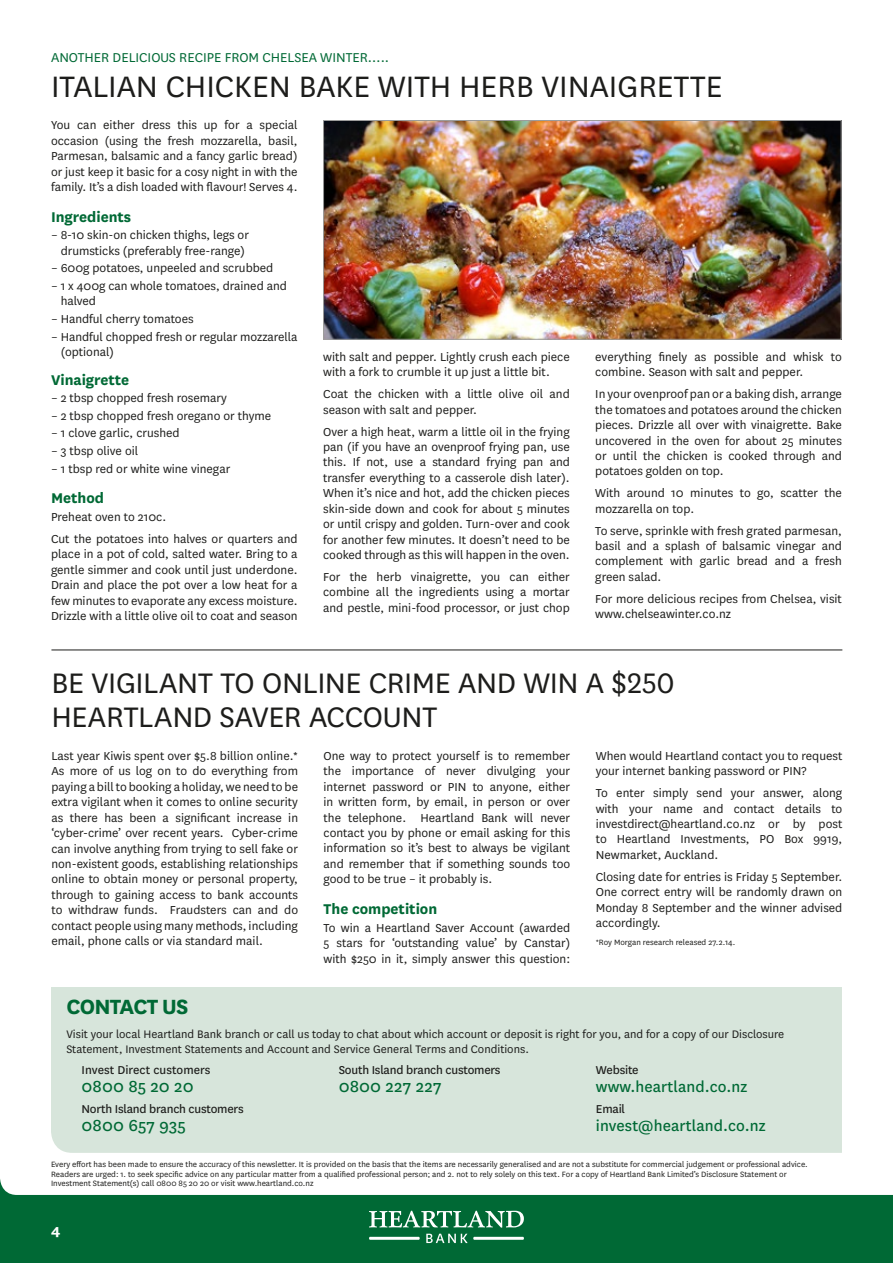
<style>
.page{position:relative;width:893px;height:1263px;background:#fff}
.page>*{position:absolute;margin:0;border:0;box-sizing:border-box;transform-origin:0 0}
.t1{font:34.5px "National";color:#1d1d1b}
.t2{font:33px/34.5px "National";letter-spacing:-.01em;color:#1d1d1b}
.t3{font:700 24px "National";letter-spacing:-.03em;color:#006935}
.t4{font:18.75px "National";letter-spacing:.005em;color:#006935}
.t5{font:17.4px "National";letter-spacing:.005em;color:#006935}
.t6{font:700 16.5px "National";color:#006935}
.t7{font:700 16.5px "National";color:#fff}
.t8{font:15px "National";color:#006935}
.t9{font:13.5px/15.5px "National";color:#1d1d1b;text-align:justify}
.t10{font:13.35px "National";letter-spacing:-.015em;color:#1d1d1b}
.t11{font:13.35px "National";letter-spacing:.005em;color:#1d1d1b}
.t12{font:12.75px/15px "National";color:#1d1d1b}
.t13{font:9px/9.8px "National";color:#1d1d1b}
</style>
<div class="page">
<svg style="left:0;top:1179px;width:893px;height:84px;fill:#006935"></svg>
<div style="left:51px;top:987px;width:791px;height:166px;background:#d7e5db"></div>
<svg style="left:369px;top:1211px;width:155px;height:16px"></svg>
<svg style="left:426px;top:1234px;width:42px;height:9px"></svg>
<hr style="left:473px;top:1237px;width:51px;height:3px;background:#fff">
<hr style="left:369px;top:1237px;width:51px;height:3px;background:#fff">
<hr style="left:51px;top:650px;width:791px;height:1px;background:#1d1d1b">
<img style="left:325px;top:122px;width:515px;height:216px">
<div style="left:323px;top:120px;width:519px;height:220px;border:1px solid #9d9d9c"></div>
<p class="t8" style="left:51px;top:48px;width:340px">ANOTHER DELICIOUS RECIPE FROM CHELSEA WINTER…..</p>
<h1 class="t1" style="left:51px;top:64px;width:673px">ITALIAN CHICKEN BAKE WITH HERB VINAIGRETTE</h1>
<p class="t9" style="left:51px;top:117px;width:248px">You can either dress this up for a special occasion (using the fresh mozzarella, basil, Parmesan, balsamic and a fancy garlic bread) or just keep it basic for a cosy night in with the family. It’s a dish loaded with flavour! Serves 4.</p>
<p class="t6" style="left:51px;top:205px;width:82px">Ingredients</p>
<p class="t9" style="left:51px;top:227px;width:199px;text-align:center">– 8-10 skin-on chicken thighs, legs or drumsticks (preferably free-range)</p>
<p class="t9" style="left:51px;top:260px;width:224px">– 600g potatoes, unpeeled and scrubbed</p>
<p class="t9" style="left:61px;top:277px;width:228px;text-indent:-10px">– 1 x 400g can whole tomatoes, drained and halved</p>
<p class="t9" style="left:51px;top:311px;width:144px">– Handful cherry tomatoes</p>
<p class="t9" style="left:61px;top:328px;width:238px;text-indent:-10px">– Handful chopped fresh or regular mozzarella (optional)</p>
<p class="t6" style="left:51px;top:368px;width:80px">Vinaigrette</p>
<p class="t9" style="left:51px;top:390px;width:177px">– 2 tbsp chopped fresh rosemary</p>
<p class="t9" style="left:51px;top:407px;width:222px">– 2 tbsp chopped fresh oregano or thyme</p>
<p class="t9" style="left:51px;top:425px;width:130px">– 1 clove garlic, crushed</p>
<p class="t9" style="left:51px;top:442px;width:89px">– 3 tbsp olive oil</p>
<p class="t9" style="left:51px;top:460px;width:181px">– 1 tbsp red or white wine vinegar</p>
<p class="t6" style="left:51px;top:487px;width:55px">Method</p>
<p class="t9" style="left:51px;top:505px;width:248px;line-height:21.9px">Preheat oven to 210c.<br>Cut the potatoes into halves or quarters and</p>
<p class="t9" style="left:51px;top:546px;width:248px">place in a pot of cold, salted water. Bring to a gentle simmer and cook until just underdone.<br>Drain and place the pot over a low heat for a few minutes to evaporate any excess moisture.<br>Drizzle with a little olive oil to coat and season</p>
<p class="t9" style="left:595px;top:348px;width:248px">everything finely as possible and whisk to combine. Season with salt and pepper.</p>
<p class="t9" style="left:595px;top:386px;width:248px">In your ovenproof pan or a baking dish, arrange the tomatoes and potatoes around the chicken pieces. Drizzle all over with vinaigrette. Bake uncovered in the oven for about 25 minutes or until the chicken is cooked through and potatoes golden on top.</p>
<p class="t9" style="left:595px;top:485px;width:248px">With around 10 minutes to go, scatter the mozzarella on top.</p>
<p class="t9" style="left:595px;top:522px;width:248px">To serve, sprinkle with fresh grated parmesan, basil and a splash of balsamic vinegar and complement with garlic bread and a fresh green salad.</p>
<p class="t9" style="left:595px;top:590px;width:248px">For more delicious recipes from Chelsea, visit www.chelseawinter.co.nz</p>
<p class="t9" style="left:323px;top:348px;width:248px">with salt and pepper. Lightly crush each piece with a fork to crumble it up just a little bit.</p>
<p class="t9" style="left:323px;top:386px;width:248px">Coat the chicken with a little olive oil and season with salt and pepper.</p>
<p class="t9" style="left:323px;top:423px;width:248px">Over a high heat, warm a little oil in the frying pan (if you have an ovenproof frying pan, use this. If not, use a standard frying pan and transfer everything to a casserole dish later).<br>When it’s nice and hot, add the chicken pieces skin-side down and cook for about 5 minutes or until crispy and golden. Turn-over and cook for another few minutes. It doesn’t need to be cooked through as this will happen in the oven.</p>
<p class="t9" style="left:323px;top:568px;width:248px">For the herb vinaigrette, you can either combine all the ingredients using a mortar and pestle, mini-food processor, or just chop</p>
<h2 class="t2" style="left:51px;top:664px;width:625px">BE VIGILANT TO ONLINE CRIME AND WIN A $250<br>HEARTLAND SAVER ACCOUNT</h2>
<p class="t9" style="left:51px;top:747px;width:248px">Last year Kiwis spent over $5.8 billion online.* As more of us log on to do everything from paying a bill to booking a holiday, we need to be extra vigilant when it comes to online security as there has been a significant increase in ‘cyber-crime’ over recent years. Cyber-crime can involve anything from trying to sell fake or non-existent goods, establishing relationships online to obtain money or personal property, through to gaining access to bank accounts to withdraw funds. Fraudsters can and do contact people using many methods, including email, phone calls or via standard mail.</p>
<p class="t9" style="left:324px;top:747px;width:248px">One way to protect yourself is to remember the importance of never divulging your internet password or PIN to anyone, either in written form, by email, in person or over the telephone. Heartland Bank will never contact you by phone or email asking for this information so it’s best to always be vigilant and remember that if something sounds too good to be true – it probably is.</p>
<p class="t9" style="left:596px;top:747px;width:248px">When would Heartland contact you to request your internet banking password or PIN?</p>
<p class="t9" style="left:596px;top:785px;width:248px">To enter simply send your answer, along with your name and contact details to investdirect@heartland.co.nz or by post to Heartland Investments, PO Box 9919, Newmarket, Auckland.</p>
<p class="t9" style="left:596px;top:868px;width:248px">Closing date for entries is Friday 5 September.<br>One correct entry will be randomly drawn on Monday 8 September and the winner advised accordingly.</p>
<p class="t13" style="left:596px;top:937px;width:141px">*Roy Morgan research released 27.2.14.</p>
<p class="t6" style="left:324px;top:897px;width:115px">The competition</p>
<p class="t9" style="left:324px;top:919px;width:248px">To win a Heartland Saver Account (awarded 5 stars for ‘outstanding value’ by Canstar) with $250 in it, simply answer this question:</p>
<h3 class="t3" style="left:66px;top:990px;width:124px">CONTACT US</h3>
<p class="t12" style="left:66px;top:1026px;width:719px">Visit your local Heartland Bank branch or call us today to chat about which account or deposit is right for you, and for a copy of our Disclosure<br>Statement, Investment Statements and Account and Service General Terms and Conditions.</p>
<p class="t11" style="left:81px;top:1061px;width:131px">Invest Direct customers</p>
<h3 class="t4" style="left:81px;top:1073px;width:114px">0800 85 20 20</h3>
<p class="t10" style="left:81px;top:1100px;width:164px">North Island branch customers</p>
<h3 class="t4" style="left:81px;top:1112px;width:106px">0800 657 935</h3>
<p class="t10" style="left:596px;top:1061px;width:44px">Website</p>
<p class="t5" style="left:596px;top:1075px;width:153px">www.heartland.co.nz</p>
<p class="t10" style="left:596px;top:1100px;width:31px">Email</p>
<p class="t5" style="left:596px;top:1114px;width:171px">invest@heartland.co.nz</p>
<p class="t10" style="left:339px;top:1061px;width:163px">South Island branch customers</p>
<h3 class="t4" style="left:339px;top:1073px;width:104px">0800 227 227</h3>
<p class="t13" style="left:51px;top:1159px;width:758px">Every effort has been made to ensure the accuracy of this newsletter. It is provided on the basis that the items are necessarily generalised and are not a substitute for commercial judgement or professional advice.<br>Readers are urged: 1. to seek specific advice on any particular matter from a qualified professional person; and 2. not to rely solely on this text. For a copy of Heartland Bank Limited’s Disclosure Statement or<br>Investment Statement(s) call 0800 85 20 20 or visit www.heartland.co.nz</p>
<p class="t7" style="left:51px;top:1218px;width:11px">4</p>
</div>
